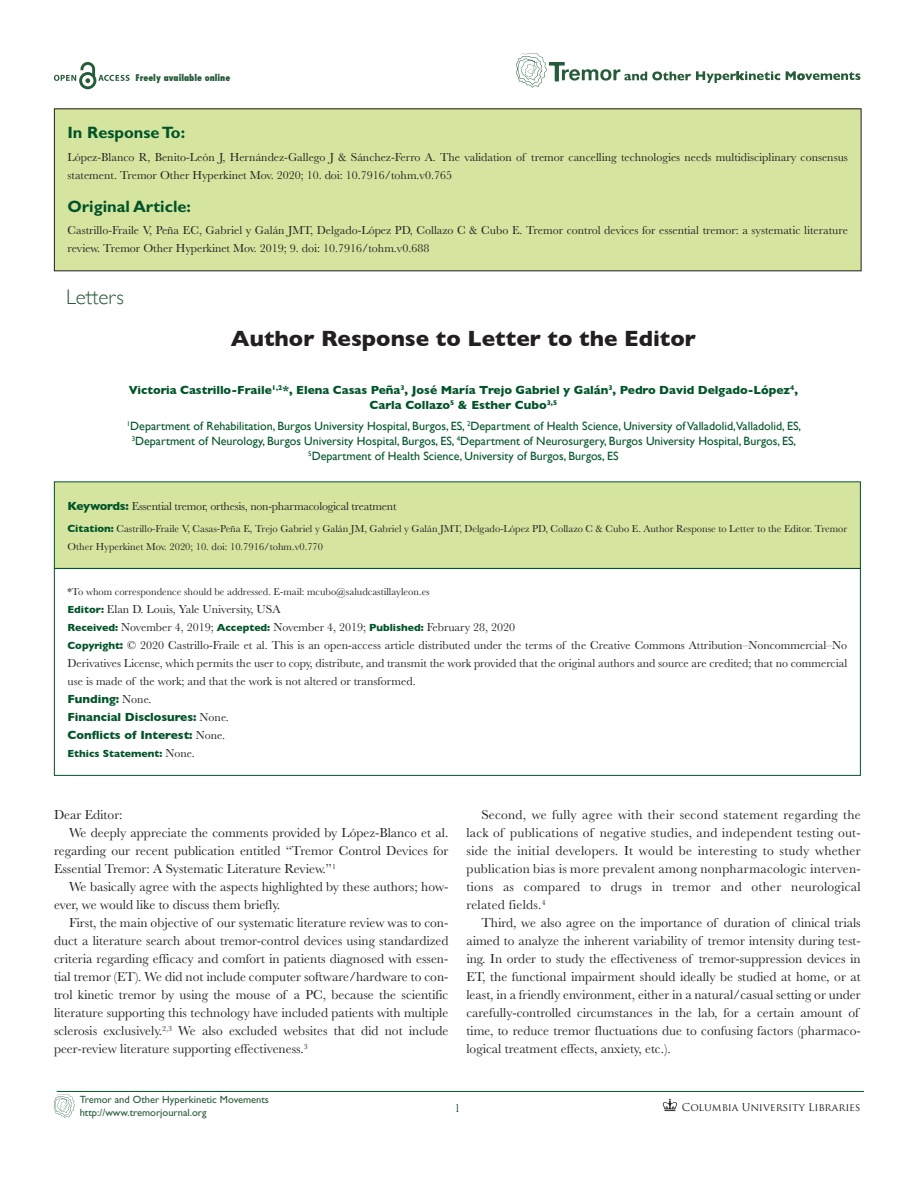
<style>
.page{position:relative;width:918px;height:1188px;background:#fff}
.page>*{position:absolute;margin:0;border:0;box-sizing:border-box;transform-origin:0 0}
.AT{font:700 22.5px "Gill Sans";color:#231f20}
.Review{font:300 21px "Gill Sans";color:#275c39}
.Abs_head{font:700 16.5px "Gill Sans Std";color:#005428}
.TXI{font:13.5px/18px "Baskerville";color:#231f20;text-align:justify}
.TX{font:13.5px "Baskerville";color:#231f20}
.ABS{font:12px/18px "Baskerville";color:#231f20;text-align:justify}
.TX-2{font:12px/18px "Baskerville";color:#231f20}
.Aff{font:12px/15px "Gill Sans";color:#005428;text-align:center}
.AU{font:700 12px/15px "Gill Sans";color:#005428;text-align:center}
.ABS-2{font:700 12px "Gill Sans";color:#005428}
.ABS-3{font:12px "Baskerville";letter-spacing:-.02em;color:#231f20}
.t1{font:12px "Baskerville";color:#005428}
.Copyright{font:10.5px/18px "Baskerville";color:#231f20}
.t2{font:10.5px/12.6px "Gill Sans";color:#275c39}
.t3{font:10.5px "Trajan Pro";color:#231f20}
.ABS-4{font:700 10.5px "Gill Sans";color:#005428}
.t4{font:800 condensed 9px "Futura Std";color:#275c39}
.s1{font-family:"Gill Sans";font-weight:700;color:#005428}
.s2{font-family:"Gill Sans";font-weight:700;font-size:10.5px;color:#005428}
.s3{font-family:"Baskerville";font-weight:400;color:#231f20}
.s4{font-family:"Baskerville";font-weight:400;font-size:12px;color:#231f20}
</style>
<div class="page">
<hr style="left:57px;top:1091px;width:807px;height:1px;background:#005428">
<svg style="left:663px;top:1099px;width:14px;height:12px"></svg>
<svg style="left:54px;top:62px;width:76px;height:27px"></svg>
<svg style="left:786px;top:71px;width:74px;height:9px"></svg>
<svg style="left:516px;top:53px;width:264px;height:34px"></svg>
<svg style="left:54px;top:1094px;width:21px;height:24px"></svg>
<div style="left:54px;top:482px;width:806px;height:86px;background:#d5e5a0"></div>
<div style="left:54px;top:568px;width:807px;height:208px;border:1px solid #005428"></div>
<div style="left:54px;top:109px;width:807px;height:162px;background:#d5e5a0"></div>
<p class="t4" style="left:135px;top:72px;width:97px">Freely available online</p>
<p class="Abs_head" style="left:68px;top:123px;width:119px">In Response To:</p>
<p class="TX-2" style="left:68px;top:148px;width:782px">López-Blanco R, Benito-León J, Hernández-Gallego J &amp; Sánchez-Ferro A. The validation of tremor cancelling technologies needs multidisciplinary consensus statement. Tremor Other Hyperkinet Mov. 2020; 10. doi: 10.7916/tohm.v0.765</p>
<p class="Abs_head" style="left:68px;top:197px;width:125px">Original Article:</p>
<p class="TX-2" style="left:68px;top:222px;width:782px">Castrillo-Fraile V, Peña EC, Gabriel y Galán JMT, Delgado-López PD, Collazo C &amp; Cubo E. Tremor control devices for essential tremor: a systematic literature review. Tremor Other Hyperkinet Mov. 2019; 9. doi: 10.7916/tohm.v0.688</p>
<p class="Review" style="left:66px;top:280px;width:59px">Letters</p>
<p class="AT" style="left:231px;top:320px;width:467px">Author Response to Letter to the Editor</p>
<p class="AU" style="left:129px;top:383px;width:671px">Victoria Castrillo-Fraile<sup>1,2</sup>*, Elena Casas Peña<sup>3</sup>, José María Trejo Gabriel y Galán<sup>3</sup>, Pedro David Delgado-López<sup>4</sup>,<br>Carla Collazo<sup>5</sup> &amp; Esther Cubo<sup>3,5</sup></p>
<p class="Aff" style="left:127px;top:419px;width:676px"><sup>1</sup>Department of Rehabilitation, Burgos University Hospital, Burgos, ES, <sup>2</sup>Department of Health Science, University of Valladolid,Valladolid, ES,<br><sup>3</sup>Department of Neurology, Burgos University Hospital, Burgos, ES, <sup>4</sup>Department of Neurosurgery, Burgos University Hospital, Burgos, ES,<br><sup>5</sup>Department of Health Science, University of Burgos, Burgos, ES</p>
<p class="ABS-3" style="left:68px;top:499px;width:331px"><span class="s1">Keywords:</span> Essential tremor, orthesis, non-pharmacological treatment</p>
<p class="Copyright" style="left:68px;top:520px;width:781px"><span class="s1">Citation:</span> Castrillo-Fraile V, Casas-Peña E, Trejo Gabriel y Galán JM, Gabriel y Galán JMT, Delgado-López PD, Collazo C &amp; Cubo E. Author Response to Letter to the Editor. Tremor<br>Other Hyperkinet Mov. 2020; 10. doi: 10.7916/tohm.v0.770</p>
<p class="Copyright" style="left:68px;top:583px;width:364px">*To whom correspondence should be addressed. E-mail: mcubo@saludcastillayleon.es</p>
<p class="ABS" style="left:68px;top:600px;width:214px"><span class="s2">Editor:</span> Elan D. Louis, Yale University, USA</p>
<p class="ABS" style="left:68px;top:618px;width:449px"><span class="s2">Received:</span> November 4, 2019; <span class="s2">Accepted:</span> November 4, 2019; <span class="s2">Published:</span> February 28, 2020</p>
<p class="ABS" style="left:68px;top:636px;width:781px"><span class="s2">Copyright</span><span class="s1">:</span> © 2020 Castrillo-Fraile et al. This is an open-access article distributed under the terms of the Creative Commons Attribution–Noncommercial–No Derivatives License, which permits the user to copy, distribute, and transmit the work provided that the original authors and source are credited; that no commercial use is made of the work; and that the work is not altered or transformed.</p>
<p class="ABS-2" style="left:68px;top:689px;width:86px">Funding: <span class="s3">None.</span></p>
<p class="ABS-2" style="left:68px;top:707px;width:163px">Financial Disclosures: <span class="s3">None.</span></p>
<p class="ABS-2" style="left:68px;top:725px;width:159px">Conflicts of Interest: <span class="s3">None.</span></p>
<p class="ABS-4" style="left:68px;top:745px;width:129px">Ethics Statement: <span class="s4">None.</span></p>
<p class="TX" style="left:54px;top:807px;width:70px">Dear Editor:</p>
<p class="TXI" style="left:54px;top:824px;width:396px;text-indent:15px">We deeply appreciate the comments provided by López-Blanco et al. regarding our recent publication entitled “Tremor Control Devices for Essential Tremor: A Systematic Literature Review.”<sup>1</sup></p>
<p class="TXI" style="left:54px;top:878px;width:396px;text-indent:15px">We basically agree with the aspects highlighted by these authors; how&shy;ever, we would like to discuss them briefly.</p>
<p class="TXI" style="left:54px;top:914px;width:396px;text-indent:15px">First, the main objective of our systematic literature review was to con&shy;duct a literature search about tremor-control devices using standardized criteria regarding efficacy and comfort in patients diagnosed with essen&shy;tial tremor (ET). We did not include computer software/hardware to con&shy;trol kinetic tremor by using the mouse of a PC, because the scientific literature supporting this technology have included patients with multiple sclerosis exclusively.<sup>2,3</sup> We also excluded websites that did not include peer-review literature supporting effectiveness.<sup>3</sup></p>
<p class="TXI" style="left:466px;top:806px;width:396px;text-indent:15px">Second, we fully agree with their second statement regarding the lack of publications of negative studies, and independent testing out&shy;side the initial developers. It would be interesting to study whether publication bias is more prevalent among nonpharmacologic interven&shy;tions as compared to drugs in tremor and other neurological related fields.<sup>4</sup></p>
<p class="TXI" style="left:466px;top:914px;width:396px;text-align:left;text-indent:15px">Third, we also agree on the importance of duration of clinical trials aimed to analyze the inherent variability of tremor intensity during test&shy;ing. In order to study the effectiveness of tremor-suppression devices in ET, the functional impairment should ideally be studied at home, or at least, in a friendly environment, either in a natural/casual setting or under carefully-controlled circumstances in the lab, for a certain amount of time, to reduce tremor fluctuations due to confusing factors (pharmaco&shy;logical treatment effects, anxiety, etc.).</p>
<p class="t2" style="left:80px;top:1093px;width:191px">Tremor and Other Hyperkinetic Movements http://www.tremorjournal.org</p>
<p class="t1" style="left:455px;top:1101px;width:7px">1</p>
<p class="t3" style="left:682px;top:1100px;width:180px">Columbia University Libraries</p>
</div>
